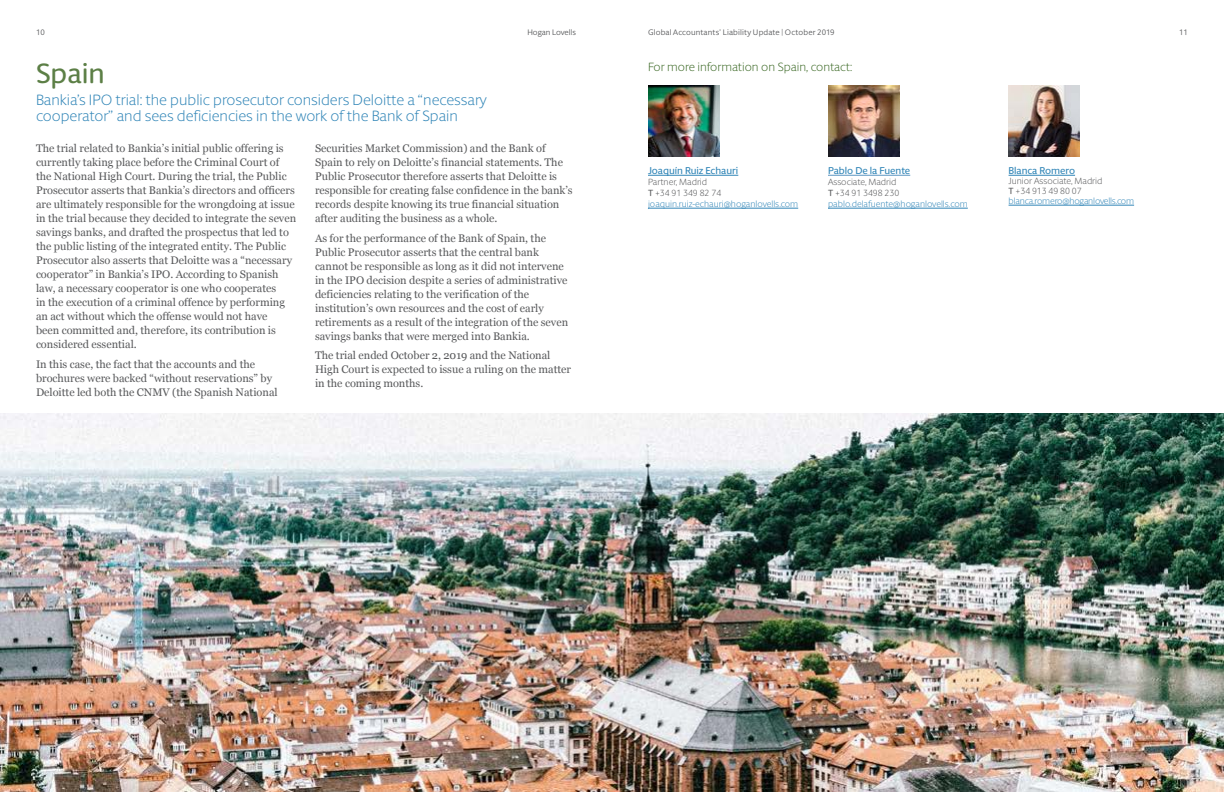
<style>
.page{position:relative;width:1224px;height:792px;background:#fff}
.page>*{position:absolute;margin:0;border:0;box-sizing:border-box;transform-origin:0 0}
.t1{font:500 28px "Berlingske Sans Round";color:#5c7f46}
.t2{font:300 15px/16px "Berlingske Sans Round";color:#3085b7}
.t3{font:300 12px "Berlingske Sans Round";color:#3d6a27}
.t4{font:11px/14px "Georgia";color:#58595b}
.t5{font:500 10px "Berlingske Sans Round";color:#3085b7}
.t6{font:300 9px/11px "Berlingske Sans Round";color:#3085b7}
.t7{font:300 9px/10px "Berlingske Sans Round";letter-spacing:-.015em;color:#58595b}
.t8{font:8px "Berlingske Sans Round";letter-spacing:.02em;color:#58595b}
.t9{font:8px "Berlingske Sans Round";letter-spacing:-.01em;color:#58595b}
.s1{color:#58595b}
.s2{font-weight:500;color:#58595b}
.s3{font-weight:500}
.s4{color:#3085b7}
</style>
<div class="page">
<img style="left:0;top:414px;width:1224px;height:378px">
<img style="left:648px;top:85px;width:72px;height:72px">
<hr style="left:648px;top:175px;width:90px;height:1px;background:#3085b7">
<hr style="left:648px;top:208px;width:150px;height:1px;background:#3085b7">
<img style="left:828px;top:85px;width:72px;height:72px">
<hr style="left:828px;top:175px;width:82px;height:1px;background:#5d96c2">
<hr style="left:828px;top:208px;width:140px;height:1px;background:#3085b7">
<hr style="left:1009px;top:175px;width:66px;height:1px;background:#3085b7">
<hr style="left:1009px;top:205px;width:125px;height:1px;background:#3085b7">
<img style="left:1008px;top:85px;width:72px;height:72px">
<p class="t8" style="left:36px;top:26px;width:10px">10</p>
<p class="t9" style="left:528px;top:26px;width:50px">Hogan Lovells</p>
<p class="t8" style="left:648px;top:26px;width:188px">Global Accountants’ Liability Update | October 2019</p>
<p class="t8" style="left:1179px;top:26px;width:10px">11</p>
<h1 class="t1" style="left:36px;top:54px;width:70px">Spain</h1>
<h2 class="t2" style="left:36px;top:91px;width:452px">Bankia’s IPO trial: the public prosecutor considers Deloitte a “necessary cooperator” and sees deficiencies in the work of the Bank of Spain</h2>
<p class="t4" style="left:36px;top:141px;width:262px">The trial related to Bankia’s initial public offering is currently taking place before the Criminal Court of the National High Court. During the trial, the Public Prosecutor asserts that Bankia’s directors and officers are ultimately responsible for the wrongdoing at issue in the trial because they decided to integrate the seven savings banks, and drafted the prospectus that led to the public listing of the integrated entity. The Public Prosecutor also asserts that Deloitte was a “necessary cooperator” in Bankia’s IPO. According to Spanish law, a necessary cooperator is one who cooperates<br>in the execution of a criminal offence by performing an act without which the offense would not have<br>been committed and, therefore, its contribution is considered essential.</p>
<p class="t4" style="left:36px;top:356px;width:243px">In this case, the fact that the accounts and the brochures were backed “without reservations” by<br>Deloitte led both the CNMV (the Spanish National</p>
<p class="t3" style="left:648px;top:59px;width:206px">For more information on Spain, contact:</p>
<p class="t4" style="left:315px;top:141px;width:259px">Securities Market Commission) and the Bank of Spain to rely on Deloitte’s financial statements. The Public Prosecutor therefore asserts that Deloitte is responsible for creating false confidence in the bank’s records despite knowing its true financial situation after auditing the business as a whole.</p>
<p class="t4" style="left:315px;top:230px;width:255px">As for the performance of the Bank of Spain, the Public Prosecutor asserts that the central bank cannot be responsible as long as it did not intervene in the IPO decision despite a series of administrative deficiencies relating to the verification of the institution’s own resources and the cost of early retirements as a result of the integration of the seven savings banks that were merged into Bankia.</p>
<p class="t4" style="left:315px;top:348px;width:258px">The trial ended October 2, 2019 and the National<br>High Court is expected to issue a ruling on the matter in the coming months.</p>
<p class="t5" style="left:648px;top:164px;width:92px">JoaquÍn Ruiz Echauri</p>
<p class="t6" style="left:648px;top:176px;width:152px"><span class="s1">Partner, Madrid<br></span><span class="s2">T</span> <span class="s1">+34 91 349 82 74 </span>joaquin.ruiz-echauri@hoganlovells.com</p>
<p class="t5" style="left:828px;top:164px;width:84px">Pablo De la Fuente</p>
<p class="t6" style="left:828px;top:176px;width:141px"><span class="s1">Associate, Madrid<br></span><span class="s2">T</span> <span class="s1">+34 91 3498 230 </span>pablo.delafuente@hoganlovells.com</p>
<p class="t5" style="left:1009px;top:164px;width:68px">Blanca Romero</p>
<p class="t7" style="left:1009px;top:176px;width:127px">Junior Associate, Madrid<br><span class="s3">T</span> +34 913 49 80 07 <span class="s4">blanca.romero@hoganlovells.com</span></p>
</div>
